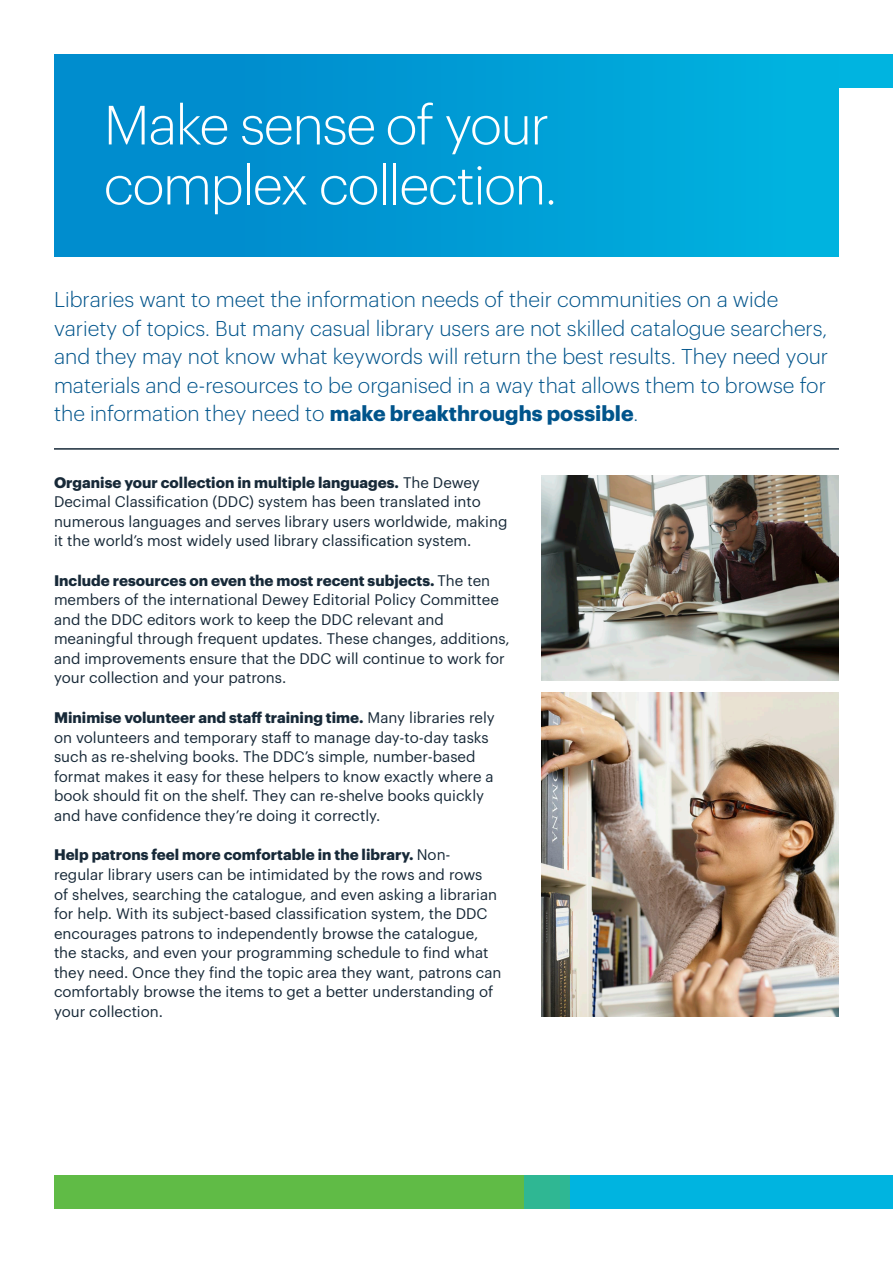
<style>
.page{position:relative;width:893px;height:1263px;background:#fff}
.page>*{position:absolute;margin:0;border:0;box-sizing:border-box;transform-origin:0 0}
.t1{font:300 54px/60px "Graphik";letter-spacing:-.025em;color:#fff}
.t2{font:300 21px/28.5px "Graphik";color:#00548b}
.t3{font:15px/19.5px "Graphik";color:#172938}
.s1{font-weight:700}
</style>
<div class="page">
<div style="left:303px;top:1175px;width:590px;height:34px;background:#00b4e0"></div>
<div style="left:523px;top:1175px;width:47px;height:34px;background:#2fb793"></div>
<div style="left:54px;top:1175px;width:469px;height:34px;background:#60bb46"></div>
<hr style="left:54px;top:448px;width:785px;height:2px;background:#172938">
<div style="left:825px;top:54px;width:68px;height:34px;background:#00b4e0"></div>
<div style="left:54px;top:54px;width:785px;height:202px;background:linear-gradient(to right,#0085ca,#00b3df)"></div>
<img style="left:541px;top:475px;width:298px;height:206px">
<img style="left:541px;top:692px;width:298px;height:324px">
<h1 class="t1" style="left:104px;top:91px;width:455px">Make sense of your complex collection.</h1>
<p class="t2" style="left:54px;top:284px;width:776px">Libraries want to meet the information needs of their communities on a wide variety of topics. But many casual library users are not skilled catalogue searchers, and they may not know what keywords will return the best results. They need your materials and e-resources to be organised in a way that allows them to browse for the information they need to <span class="s1">make breakthroughs possible</span>.</p>
<p class="t3" style="left:54px;top:471px;width:455px"><span class="s1">Organise your collection in multiple languages.</span> The Dewey Decimal Classification (DDC) system has been translated into numerous languages and serves library users worldwide, making it the world’s most widely used library classification system.</p>
<p class="t3" style="left:54px;top:569px;width:457px"><span class="s1">Include resources on even the most recent subjects.</span> The ten members of the international Dewey Editorial Policy Committee and the DDC editors work to keep the DDC relevant and meaningful through frequent updates. These changes, additions, and improvements ensure that the DDC will continue to work for your collection and your patrons.</p>
<p class="t3" style="left:54px;top:707px;width:442px"><span class="s1">Minimise volunteer and staff training time.</span> Many libraries rely on volunteers and temporary staff to manage day-to-day tasks such as re-shelving books. The DDC’s simple, number-based format makes it easy for these helpers to know exactly where a book should fit on the shelf. They can re-shelve books quickly and have confidence they’re doing it correctly.</p>
<p class="t3" style="left:54px;top:844px;width:449px"><span class="s1">Help patrons feel more comfortable in the library.</span> Non&shy;regular library users can be intimidated by the rows and rows<br>of shelves, searching the catalogue, and even asking a librarian for help. With its subject-based classification system, the DDC encourages patrons to independently browse the catalogue, the stacks, and even your programming schedule to find what they need. Once they find the topic area they want, patrons can comfortably browse the items to get a better understanding of your collection.</p>
</div>
